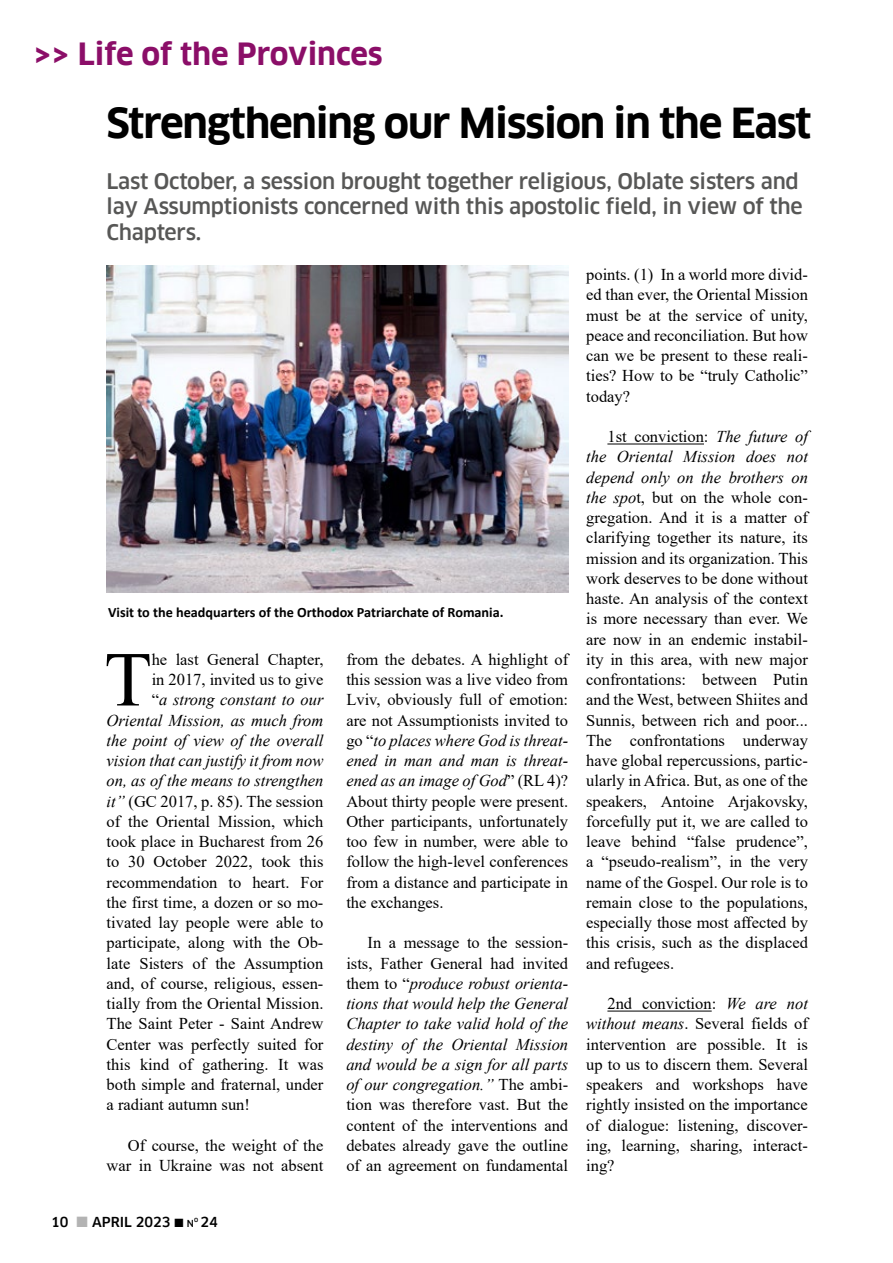
<style>
.page{position:relative;width:893px;height:1263px;background:#fff}
.page>*{position:absolute;margin:0;border:0;box-sizing:border-box;transform-origin:0 0}
.t1{font:77.7px "Times New Roman";color:#000}
.t2{font:700 40.5px "Clan";letter-spacing:-.03em;color:#000}
.t3{font:700 30px "Clan";color:#8b0e68}
.t4{font:500 21px/25.5px "Clan";letter-spacing:-.01em;color:#575756}
.t5{font:16.5px/20.2px "Times New Roman";color:#000;text-align:justify}
.t6{font:italic 16.5px "Times New Roman";color:#000}
.t7{font:700 14.25px "Calibri";color:#000}
.t8{font:500 13.5px "Clan";color:#000}
.t9{font:500 13.5px "Clan";color:#000}
.t10{font:500 5.55px "Clan";color:#000}
.s1{font-style:normal}
.s2{font-style:italic}
.s3{color:#b3b3b3}
.s4{font-size:9.45px}
</style>
<div class="page">
<hr style="left:607px;top:444px;width:97px;height:1px;background:#000">
<hr style="left:607px;top:1011px;width:105px;height:1px;background:#000">
<img style="left:107px;top:266px;width:461px;height:327px">
<h3 class="t3" style="left:34px;top:37px;width:351px">&gt;&gt; Life of the Provinces</h3>
<h2 class="t2" style="left:107px;top:101px;width:706px">Strengthening our Mission in the East</h2>
<p class="t4" style="left:107px;top:168px;width:698px">Last October, a session brought together religious, Oblate sisters and lay Assumptionists concerned with this apostolic field, in view of the<br>Chapters.</p>
<p class="t7" style="left:108px;top:602px;width:397px">Visit to the headquarters of the Orthodox Patriarchate of Romania.</p>
<h1 class="t1" style="left:104px;top:625px;width:49px">T</h1>
<p class="t5" style="left:152px;top:649px;width:173px">he last General Chapter,</p>
<p class="t5" style="left:152px;top:669px;width:173px">in 2017, invited us to give</p>
<p class="t6" style="left:152px;top:689px;width:173px"><span class="s1">“</span>a strong constant to our</p>
<p class="t6" style="left:107px;top:709px;width:218px">Oriental Mission, as much from</p>
<p class="t6" style="left:107px;top:729px;width:218px">the point of view of the overall</p>
<p class="t6" style="left:107px;top:749px;width:218px">vision that can justify it from now</p>
<p class="t6" style="left:107px;top:769px;width:218px">on, as of the means to strengthen</p>
<p class="t5" style="left:107px;top:790px;width:218px"><span class="s2">it”</span> (GC 2017, p. 85). The session</p>
<p class="t5" style="left:107px;top:811px;width:218px">of the Oriental Mission, which</p>
<p class="t5" style="left:107px;top:831px;width:218px">took place in Bucharest from 26</p>
<p class="t5" style="left:107px;top:851px;width:218px">to 30 October 2022, took this</p>
<p class="t5" style="left:107px;top:871px;width:218px">recommendation to heart. For</p>
<p class="t5" style="left:107px;top:892px;width:218px">the first time, a dozen or so mo-</p>
<p class="t5" style="left:107px;top:912px;width:218px">tivated lay people were able to</p>
<p class="t5" style="left:107px;top:932px;width:218px">participate, along with the Ob-</p>
<p class="t5" style="left:107px;top:952px;width:218px">late Sisters of the Assumption</p>
<p class="t5" style="left:107px;top:973px;width:218px">and, of course, religious, essen-</p>
<p class="t5" style="left:107px;top:993px;width:218px">tially from the Oriental Mission.</p>
<p class="t5" style="left:107px;top:1013px;width:218px">The Saint Peter - Saint Andrew</p>
<p class="t5" style="left:107px;top:1033px;width:218px">Center was perfectly suited for</p>
<p class="t5" style="left:107px;top:1054px;width:218px">this kind of gathering. It was</p>
<p class="t5" style="left:107px;top:1074px;width:218px">both simple and fraternal, under</p>
<p class="t5" style="left:107px;top:1094px;width:145px">a radiant autumn sun!</p>
<p class="t5" style="left:107px;top:1135px;width:218px;text-align:right">Of course, the weight of the war in Ukraine was not absent</p>
<p class="t5" style="left:346px;top:649px;width:223px">from the debates. A highlight of this session was a live video from Lviv, obviously full of emotion: are not Assumptionists invited to go “<span class="s2">to places where God is threat&shy;ened in man and man is threat&shy;ened as an image of God</span>” (RL 4)?<br>About thirty people were present.<br>Other participants, unfortunately too few in number, were able to follow the high-level conferences from a distance and participate in the exchanges.</p>
<p class="t5" style="left:346px;top:932px;width:223px;text-indent:21px">In a message to the session&shy;ists, Father General had invited them to “<span class="s2">produce robust orienta&shy;tions that would help the General Chapter to take valid hold of the destiny of the Oriental Mission and would be a sign for all parts of our congregation.’’</span> The ambi&shy;tion was therefore vast. But the content of the interventions and debates already gave the outline of an agreement on fundamental</p>
<p class="t5" style="left:586px;top:264px;width:223px">points. (1) In a world more divid&shy;ed than ever, the Oriental Mission must be at the service of unity, peace and reconciliation. But how can we be present to these reali&shy;ties? How to be “truly Catholic” today?</p>
<p class="t5" style="left:586px;top:426px;width:223px;text-indent:21px">1st conviction: <span class="s2">The future of the Oriental Mission does not depend only on the brothers on the spo</span>t, but on the whole con&shy;gregation. And it is a matter of clarifying together its nature, its mission and its organization. This work deserves to be done without haste. An analysis of the context is more necessary than ever. We are now in an endemic instabil&shy;ity in this area, with new major confrontations: between Putin and the West, between Shiites and Sunnis, between rich and poor...<br>The confrontations underway have global repercussions, partic&shy;ularly in Africa. But, as one of the speakers, Antoine Arjakovsky, forcefully put it, we are called to leave behind “false prudence”, a “pseudo-realism”, in the very name of the Gospel. Our role is to remain close to the populations, especially those most affected by this crisis, such as the displaced and refugees.</p>
<p class="t5" style="left:586px;top:993px;width:223px;text-indent:21px">2nd conviction: <span class="s2">We are not without means</span>. Several fields of intervention are possible. It is up to us to discern them. Several speakers and workshops have rightly insisted on the importance of dialogue: listening, discover&shy;ing, learning, sharing, interact&shy;ing?</p>
<p class="t8" style="left:77px;top:1214px;width:119px"><span class="s3">■</span> APRIL 2023 ■ <span class="s4">n</span></p>
<p class="t10" style="left:194px;top:1217px;width:6px">o</p>
<p class="t8" style="left:51px;top:1214px;width:19px">10</p>
<p class="t9" style="left:200px;top:1214px;width:19px">24</p>
</div>
